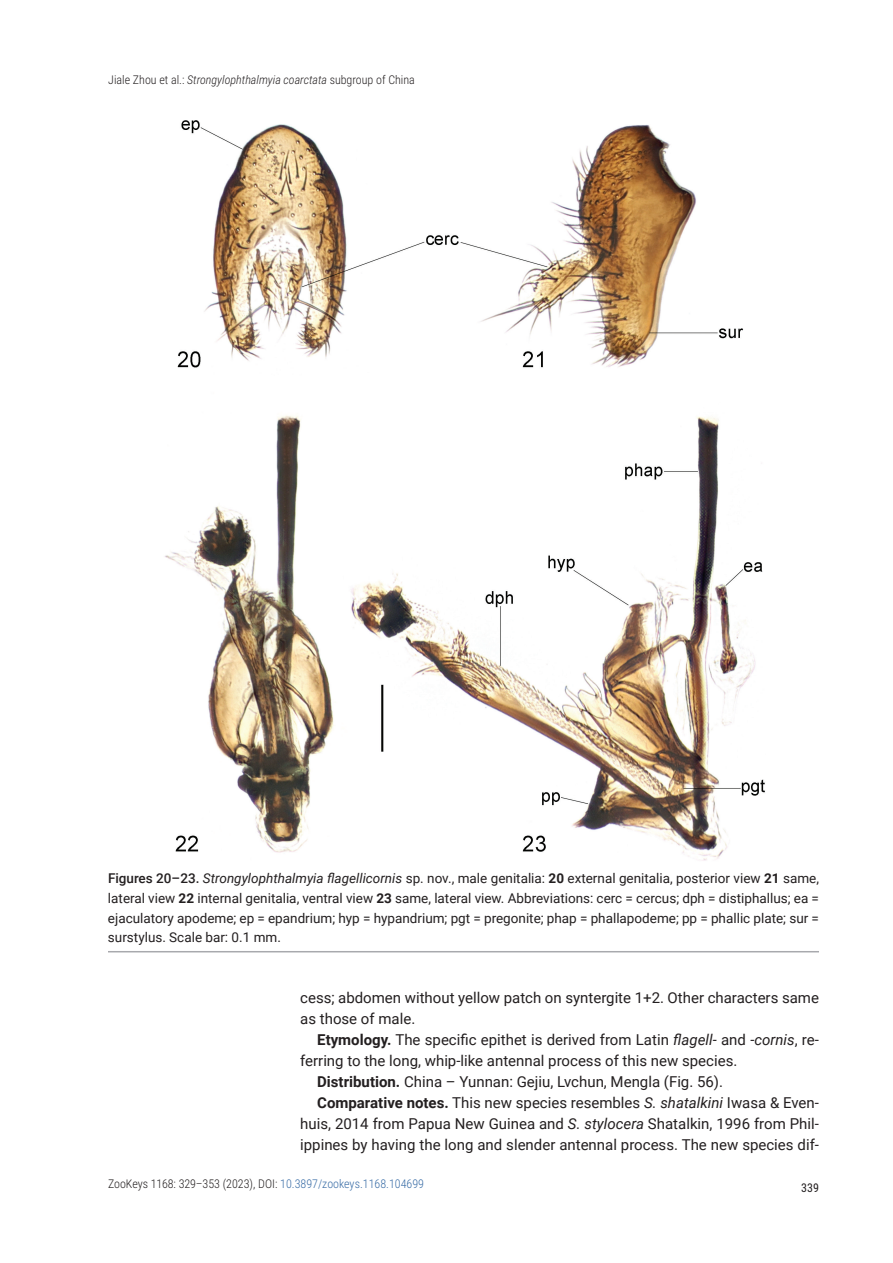
<style>
.page{position:relative;width:893px;height:1263px;background:#fff}
.page>*{position:absolute;margin:0;border:0;box-sizing:border-box;transform-origin:0 0}
.t1{font:15px/21px "Roboto";color:#231f20}
.t2{font:13.5px/19.8px "Roboto";color:#231f20;text-align:justify}
.t3{font:300 12px "Roboto Condensed";color:#231f20}
.t4{font:12px "Roboto Condensed";color:#231f20}
.s1{font-style:italic}
.s2{font-weight:500}
.s3{font-weight:700}
.s4{color:#376ba5}
</style>
<div class="page">
<img style="left:165px;top:121px;width:600px;height:740px">
<hr style="left:108px;top:951px;width:711px;height:1px;background:#a8a9ad">
<p class="t3" style="left:108px;top:71px;width:308px">Jiale Zhou et al.: <span class="s1">Strongylophthalmyia coarctata</span> subgroup of China</p>
<p class="t2" style="left:108px;top:868px;width:712px"><span class="s2">Figures 20–23.</span> <span class="s1">Strongylophthalmyia flagellicornis</span> sp. nov., male genitalia: <span class="s3">20</span> external genitalia, posterior view <span class="s3">21</span> same, lateral view <span class="s3">22</span> internal genitalia, ventral view <span class="s3">23</span> same, lateral view. Abbreviations: cerc = cercus; dph = distiphallus; ea = ejaculatory apodeme; ep = epandrium; hyp = hypandrium; pgt = pregonite; phap = phallapodeme; pp = phallic plate; sur = surstylus. Scale bar: 0.1 mm.</p>
<p class="t1" style="left:300px;top:986px;width:520px">cess; abdomen without yellow patch on syntergite 1+2. Other characters same as those of male.</p>
<p class="t1" style="left:317px;top:1028px;width:503px"><span class="s3">Etymology.</span> The specific epithet is derived from Latin <span class="s1">flagell-</span> and <span class="s1">-cornis</span>, re-</p>
<p class="t1" style="left:300px;top:1049px;width:439px">ferring to the long, whip-like antennal process of this new species.</p>
<p class="t1" style="left:317px;top:1070px;width:407px"><span class="s3">Distribution.</span> China – Yunnan: Gejiu, Lvchun, Mengla (Fig. 56).</p>
<p class="t1" style="left:317px;top:1091px;width:503px"><span class="s3">Comparative notes.</span> This new species resembles <span class="s1">S. shatalkini</span> Iwasa &amp; Even-</p>
<p class="t1" style="left:300px;top:1112px;width:520px">huis, 2014 from Papua New Guinea and <span class="s1">S. stylocera</span> Shatalkin, 1996 from Phil-</p>
<p class="t1" style="left:300px;top:1133px;width:520px">ippines by having the long and slender antennal process. The new species dif-</p>
<p class="t3" style="left:108px;top:1175px;width:318px">ZooKeys 1168: 329–353 (2023), DOI: <span class="s4">10.3897/zookeys.1168.104699</span></p>
<p class="t4" style="left:801px;top:1179px;width:19px">339</p>
</div>
